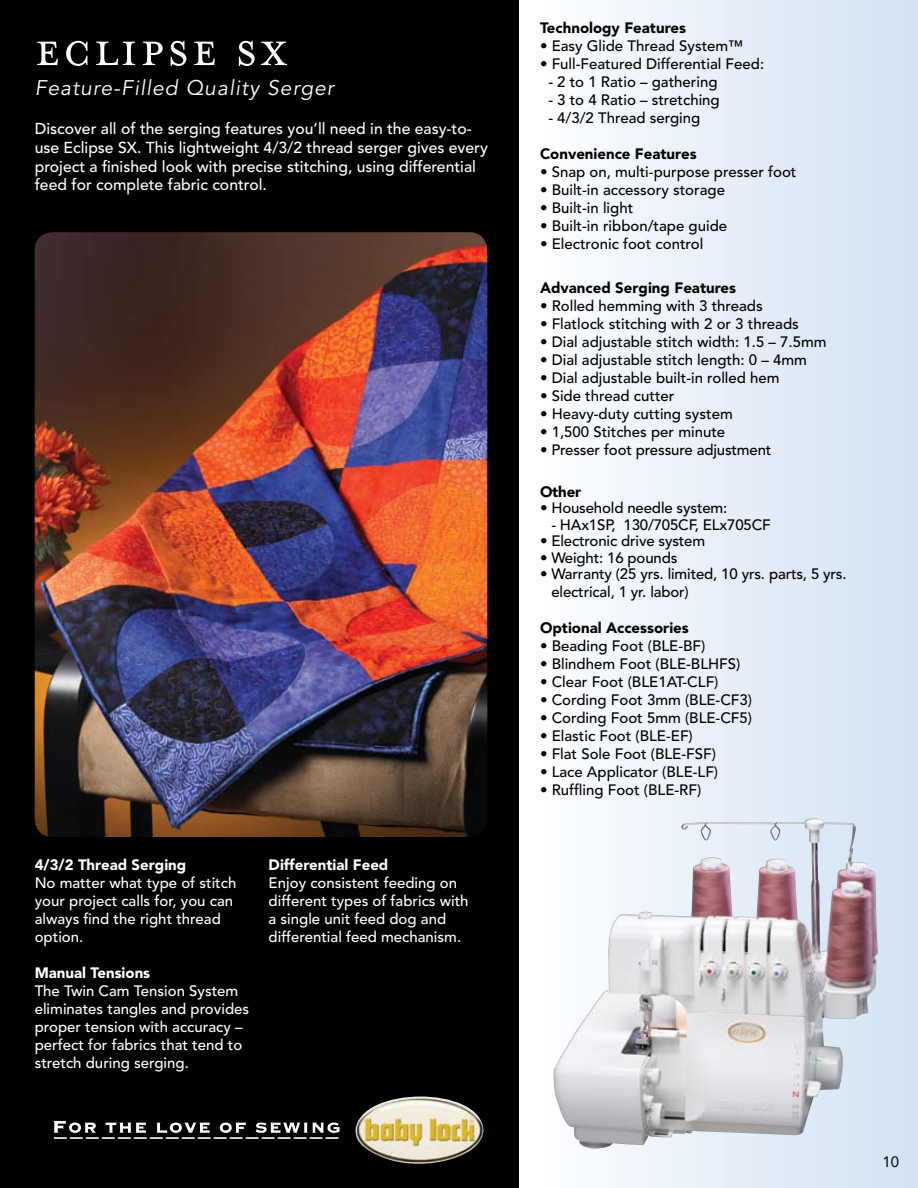
<style>
.page{position:relative;width:918px;height:1188px;background:#fff}
.page>*{position:absolute;margin:0;border:0;box-sizing:border-box;transform-origin:0 0}
.t1{font:54px "Mrs Eaves All Small Caps";letter-spacing:.05em;color:#fff}
.t2{font:italic 21px "Avenir";letter-spacing:.05em;color:#fff}
.t3{font:500 15.75px/18.9px "Avenir";color:#fff}
.t4{font:500 15px/18px "Avenir";color:#000}
.t5{font:500 15px/18px "Avenir";color:#fff}
.t6{font:900 15px "Avenir";color:#000}
.t7{font:900 15px "Avenir";color:#fff}
.t8{font:15px "Avenir";color:#000}
</style>
<div class="page">
<div style="left:518px;top:0;width:400px;height:1188px;background:linear-gradient(to right,#fff,#cfdcee)"></div>
<div style="left:0;top:0;width:518px;height:1188px;background:#000"></div>
<img style="left:35px;top:232px;width:452px;height:605px">
<img style="left:553px;top:819px;width:260px;height:322px">
<img style="left:355px;top:1097px;width:129px;height:67px">
<svg style="left:54px;top:1120px;width:286px;height:19px"></svg>
<h1 class="t1" style="left:35px;top:29px;width:254px">ECLIPSE SX</h1>
<h2 class="t2" style="left:35px;top:76px;width:301px">Feature-Filled Quality Serger</h2>
<p class="t3" style="left:35px;top:119px;width:455px">Discover all of the serging features you’ll need in the easy-to&shy;use Eclipse SX. This lightweight 4/3/2 thread serger gives every project a finished look with precise stitching, using differential feed for complete fabric control.</p>
<p class="t7" style="left:35px;top:856px;width:153px">4/3/2 Thread Serging</p>
<p class="t5" style="left:35px;top:874px;width:203px">No matter what type of stitch your project calls for, you can always find the right thread option.</p>
<p class="t7" style="left:35px;top:964px;width:117px">Manual Tensions</p>
<p class="t5" style="left:35px;top:982px;width:216px">The Twin Cam Tension System eliminates tangles and provides proper tension with accuracy – perfect for fabrics that tend to stretch during serging.</p>
<p class="t7" style="left:269px;top:856px;width:121px">Differential Feed</p>
<p class="t5" style="left:269px;top:874px;width:201px">Enjoy consistent feeding on different types of fabrics with a single unit feed dog and differential feed mechanism.</p>
<p class="t6" style="left:540px;top:19px;width:148px">Technology Features</p>
<p class="t4" style="left:540px;top:37px;width:205px">• Easy Glide Thread System™</p>
<p class="t4" style="left:540px;top:55px;width:226px">• Full-Featured Differential Feed:</p>
<p class="t4" style="left:548px;top:73px;width:171px">- 2 to 1 Ratio – gathering</p>
<p class="t4" style="left:548px;top:91px;width:173px">- 3 to 4 Ratio – stretching</p>
<p class="t4" style="left:548px;top:109px;width:154px">- 4/3/2 Thread serging</p>
<p class="t6" style="left:540px;top:145px;width:158px">Convenience Features</p>
<p class="t4" style="left:540px;top:163px;width:258px">• Snap on, multi-purpose presser foot</p>
<p class="t4" style="left:540px;top:181px;width:187px">• Built-in accessory storage</p>
<p class="t4" style="left:540px;top:199px;width:95px">• Built-in light</p>
<p class="t4" style="left:540px;top:217px;width:189px">• Built-in ribbon/tape guide</p>
<p class="t4" style="left:540px;top:235px;width:165px">• Electronic foot control</p>
<p class="t6" style="left:540px;top:279px;width:198px">Advanced Serging Features</p>
<p class="t4" style="left:540px;top:298px;width:224px">• Rolled hemming with 3 threads</p>
<p class="t4" style="left:540px;top:316px;width:260px">• Flatlock stitching with 2 or 3 threads</p>
<p class="t4" style="left:540px;top:334px;width:288px">• Dial adjustable stitch width: 1.5 – 7.5mm</p>
<p class="t4" style="left:540px;top:352px;width:268px">• Dial adjustable stitch length: 0 – 4mm</p>
<p class="t4" style="left:540px;top:370px;width:241px">• Dial adjustable built-in rolled hem</p>
<p class="t4" style="left:540px;top:388px;width:136px">• Side thread cutter</p>
<p class="t4" style="left:540px;top:406px;width:194px">• Heavy-duty cutting system</p>
<p class="t4" style="left:540px;top:424px;width:187px">• 1,500 Stitches per minute</p>
<p class="t4" style="left:540px;top:442px;width:233px">• Presser foot pressure adjustment</p>
<p class="t6" style="left:540px;top:482px;width:43px">Other</p>
<p class="t4" style="left:540px;top:499px;width:189px">• Household needle system:</p>
<p class="t4" style="left:551px;top:516px;width:221px">- HAx1SP, 130/705CF, ELx705CF</p>
<p class="t4" style="left:540px;top:532px;width:167px">• Electronic drive system</p>
<p class="t4" style="left:540px;top:549px;width:139px">• Weight: 16 pounds</p>
<p class="t4" style="left:551px;top:565px;width:297px;text-indent:-11px">• Warranty (25 yrs. limited, 10 yrs. parts, 5 yrs. electrical, 1 yr. labor)</p>
<p class="t6" style="left:540px;top:619px;width:150px">Optional Accessories</p>
<p class="t4" style="left:540px;top:637px;width:167px">• Beading Foot (BLE-BF)</p>
<p class="t4" style="left:540px;top:655px;width:202px">• Blindhem Foot (BLE-BLHFS)</p>
<p class="t4" style="left:540px;top:673px;width:180px">• Clear Foot (BLE1AT-CLF)</p>
<p class="t4" style="left:540px;top:691px;width:214px">• Cording Foot 3mm (BLE-CF3)</p>
<p class="t4" style="left:540px;top:709px;width:214px">• Cording Foot 5mm (BLE-CF5)</p>
<p class="t4" style="left:540px;top:727px;width:154px">• Elastic Foot (BLE-EF)</p>
<p class="t4" style="left:540px;top:745px;width:177px">• Flat Sole Foot (BLE-FSF)</p>
<p class="t4" style="left:540px;top:763px;width:180px">• Lace Applicator (BLE-LF)</p>
<p class="t4" style="left:540px;top:781px;width:163px">• Ruffling Foot (BLE-RF)</p>
<p class="t8" style="left:882px;top:1153px;width:18px">10</p>
</div>
